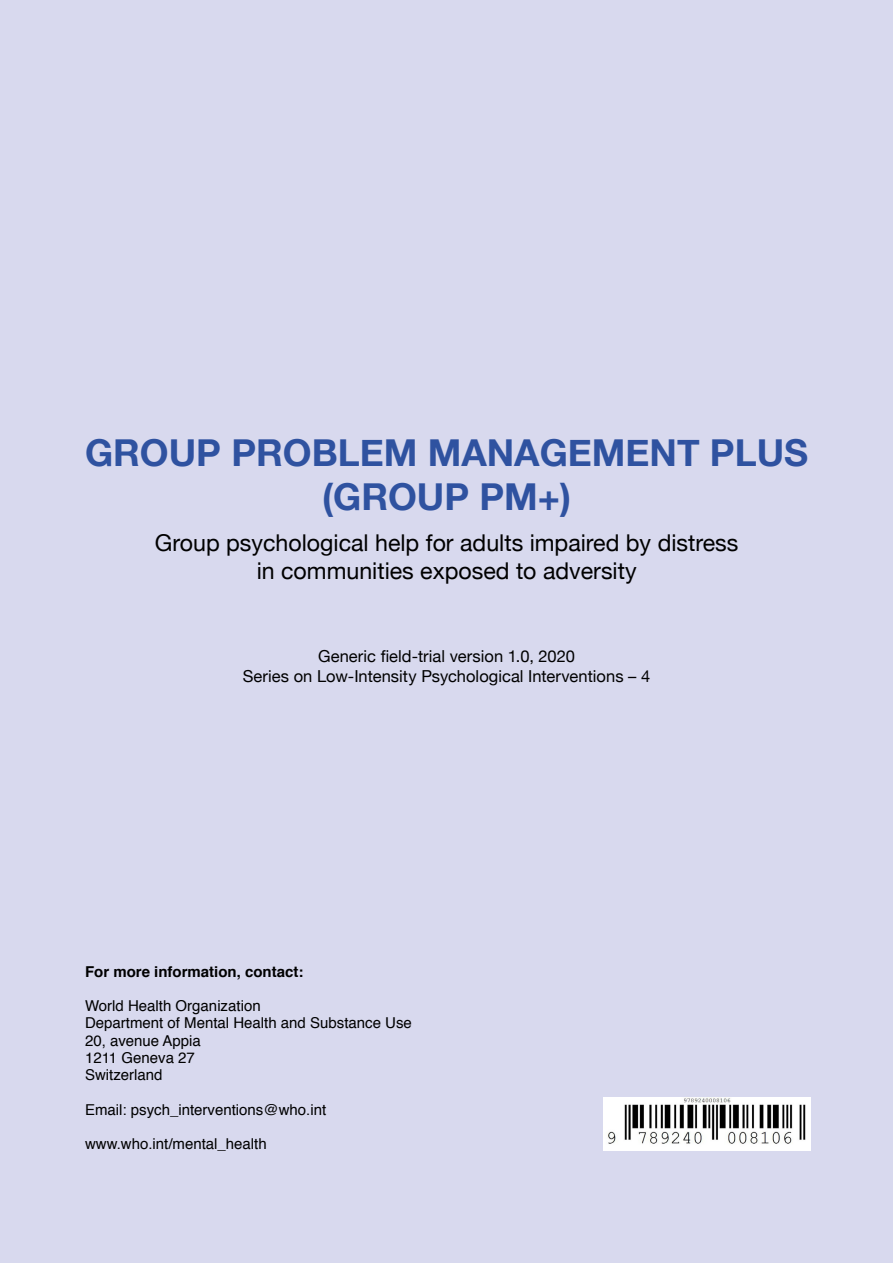
<style>
.page{position:relative;width:893px;height:1263px;background:#d8d9ee}
.page>*{position:absolute;margin:0;border:0;box-sizing:border-box;transform-origin:0 0}
.t1{font:700 37.05px/44.5px "Helvetica Neue";color:#2f52a0;text-align:center}
.t2{font:23.1px/27.8px "Helvetica Neue";color:#000;text-align:center}
.t3{font:16.5px/19.8px "Helvetica Neue";letter-spacing:.005em;color:#000;text-align:center}
.t4{font:15px/17.2px "Helvetica";color:#000}
.t5{font:700 15px "Helvetica";color:#000}
</style>
<div class="page">
<img style="left:604px;top:1097px;width:207px;height:53px">
<h1 class="t1" style="left:85px;top:431px;width:725px">GROUP PROBLEM MANAGEMENT PLUS (GROUP PM+)</h1>
<h2 class="t2" style="left:155px;top:530px;width:585px">Group psychological help for adults impaired by distress in communities exposed to adversity</h2>
<p class="t3" style="left:243px;top:647px;width:409px">Generic field-trial version 1.0, 2020<br>Series on Low-Intensity Psychological Interventions – 4</p>
<p class="t5" style="left:85px;top:959px;width:220px">For more information, contact:</p>
<p class="t4" style="left:85px;top:998px;width:328px">World Health Organization<br>Department of Mental Health and Substance Use<br>20, avenue Appia<br>1211 Geneva 27<br>Switzerland</p>
<p class="t4" style="left:85px;top:1101px;width:243px">Email: psych_interventions@who.int</p>
<p class="t4" style="left:85px;top:1136px;width:183px">www.who.int/mental_health</p>
</div>
